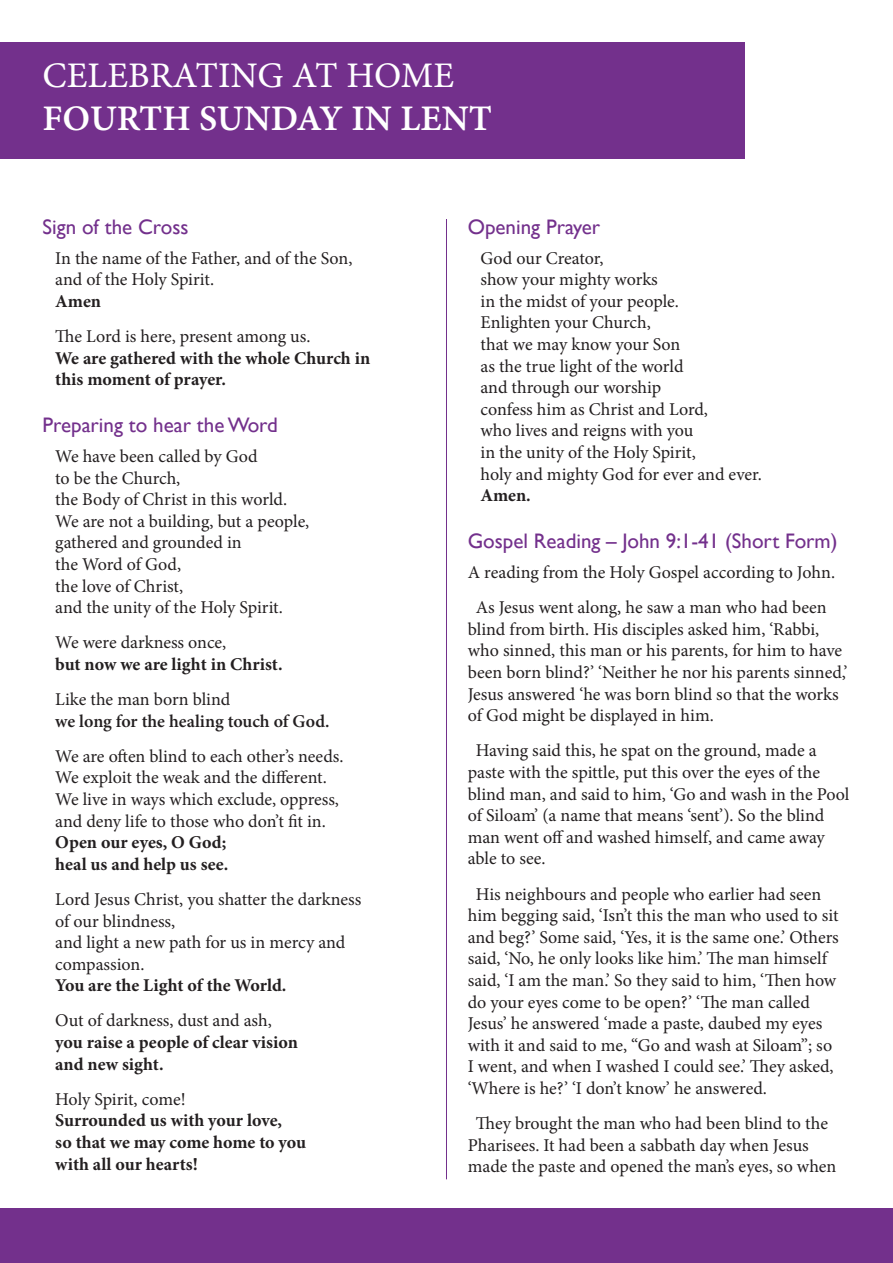
<style>
.page{position:relative;width:893px;height:1263px;background:#fff}
.page>*{position:absolute;margin:0;border:0;box-sizing:border-box;transform-origin:0 0}
.t1{font:36px "Minion Pro Semibold Capt";color:#fff}
.t2{font:36px "Minion Pro Capt";color:#fff}
.t3{font:21px "Gill Sans";color:#73308c}
.t4{font:18px/21.6px "Minion Pro";letter-spacing:-.005em;color:#231f20}
.t5{font:700 18px/21.6px "Minion Pro";color:#231f20}
.t6{font:600 18px "Minion Pro";color:#231f20}
</style>
<div class="page">
<hr style="left:446px;top:219px;width:1px;height:960px;background:#73308c">
<div style="left:0;top:1209px;width:893px;height:54px;background:#73308c"></div>
<div style="left:0;top:43px;width:744px;height:116px;background:#73308c"></div>
<h1 class="t2" style="left:43px;top:54px;width:413px">CELEBRATING AT HOME</h1>
<h1 class="t1" style="left:43px;top:97px;width:451px">FOURTH SUNDAY IN LENT</h1>
<p class="t3" style="left:43px;top:214px;width:148px">Sign of the Cross</p>
<p class="t4" style="left:55px;top:247px;width:299px">In the name of the Father, and of the Son, and of the Holy Spirit.</p>
<p class="t5" style="left:55px;top:290px;width:47px">Amen</p>
<p class="t4" style="left:55px;top:325px;width:257px">The Lord is here, present among us.</p>
<p class="t5" style="left:55px;top:347px;width:316px">We are gathered with the whole Church in this moment of prayer.</p>
<p class="t3" style="left:43px;top:413px;width:237px">Preparing to hear the Word</p>
<p class="t4" style="left:55px;top:446px;width:256px">We have been called by God<br>to be the Church,<br>the Body of Christ in this world.<br>We are not a building, but a people, gathered and grounded in<br>the Word of God,<br>the love of Christ,<br>and the unity of the Holy Spirit.</p>
<p class="t4" style="left:55px;top:632px;width:173px">We were darkness once,</p>
<p class="t5" style="left:55px;top:653px;width:229px">but now we are light in Christ.</p>
<p class="t4" style="left:55px;top:689px;width:177px">Like the man born blind</p>
<p class="t6" style="left:55px;top:708px;width:276px">we long for the healing touch of God.</p>
<p class="t4" style="left:55px;top:745px;width:290px">We are often blind to each other’s needs.<br>We exploit the weak and the different.<br>We live in ways which exclude, oppress, and deny life to those who don’t fit in.</p>
<p class="t5" style="left:55px;top:831px;width:174px">Open our eyes, O God; heal us and help us see.</p>
<p class="t4" style="left:55px;top:888px;width:307px">Lord Jesus Christ, you shatter the darkness of our blindness,<br>and light a new path for us in mercy and compassion.</p>
<p class="t5" style="left:55px;top:974px;width:233px">You are the Light of the World.</p>
<p class="t4" style="left:55px;top:1010px;width:218px">Out of darkness, dust and ash,</p>
<p class="t5" style="left:55px;top:1031px;width:244px">you raise a people of clear vision and new sight.</p>
<p class="t4" style="left:55px;top:1088px;width:132px">Holy Spirit, come!</p>
<p class="t5" style="left:55px;top:1109px;width:252px">Surrounded us with your love,<br>so that we may come home to you with all our hearts!</p>
<p class="t3" style="left:468px;top:214px;width:134px">Opening Prayer</p>
<p class="t4" style="left:480px;top:247px;width:283px">God our Creator,<br>show your mighty works<br>in the midst of your people.<br>Enlighten your Church,<br>that we may know your Son<br>as the true light of the world<br>and through our worship<br>confess him as Christ and Lord,<br>who lives and reigns with you<br>in the unity of the Holy Spirit,<br>holy and mighty God for ever and ever.</p>
<p class="t5" style="left:480px;top:484px;width:52px">Amen.</p>
<p class="t3" style="left:468px;top:529px;width:371px">Gospel Reading – John 9:1-41 (Short Form)</p>
<p class="t4" style="left:468px;top:555px;width:369px;line-height:35.1px;text-align:center">A reading from the Holy Gospel according to John.<br>As Jesus went along, he saw a man who had been</p>
<p class="t4" style="left:468px;top:618px;width:381px">blind from birth. His disciples asked him, ‘Rabbi, who sinned, this man or his parents, for him to have been born blind?’ ‘Neither he nor his parents sinned,’ Jesus answered ‘he was born blind so that the works of God might be displayed in him.</p>
<p class="t4" style="left:468px;top:740px;width:383px;text-indent:8px">Having said this, he spat on the ground, made a paste with the spittle, put this over the eyes of the blind man, and said to him, ‘Go and wash in the Pool of Siloam’ (a name that means ‘sent’). So the blind man went off and washed himself, and came away able to see.</p>
<p class="t4" style="left:468px;top:883px;width:373px;text-indent:8px">His neighbours and people who earlier had seen him begging said, ‘Isn’t this the man who used to sit and beg?’ Some said, ‘Yes, it is the same one.’ Others said, ‘No, he only looks like him.’ The man himself said, ‘I am the man.’ So they said to him, ‘Then how do your eyes come to be open?’ ‘The man called Jesus’ he answered ‘made a paste, daubed my eyes with it and said to me, “Go and wash at Siloam”; so I went, and when I washed I could see.’ They asked, ‘Where is he?’ ‘I don’t know’ he answered.</p>
<p class="t4" style="left:468px;top:1112px;width:370px;text-indent:8px">They brought the man who had been blind to the<br>Pharisees. It had been a sabbath day when Jesus made the paste and opened the man’s eyes, so when</p>
</div>
